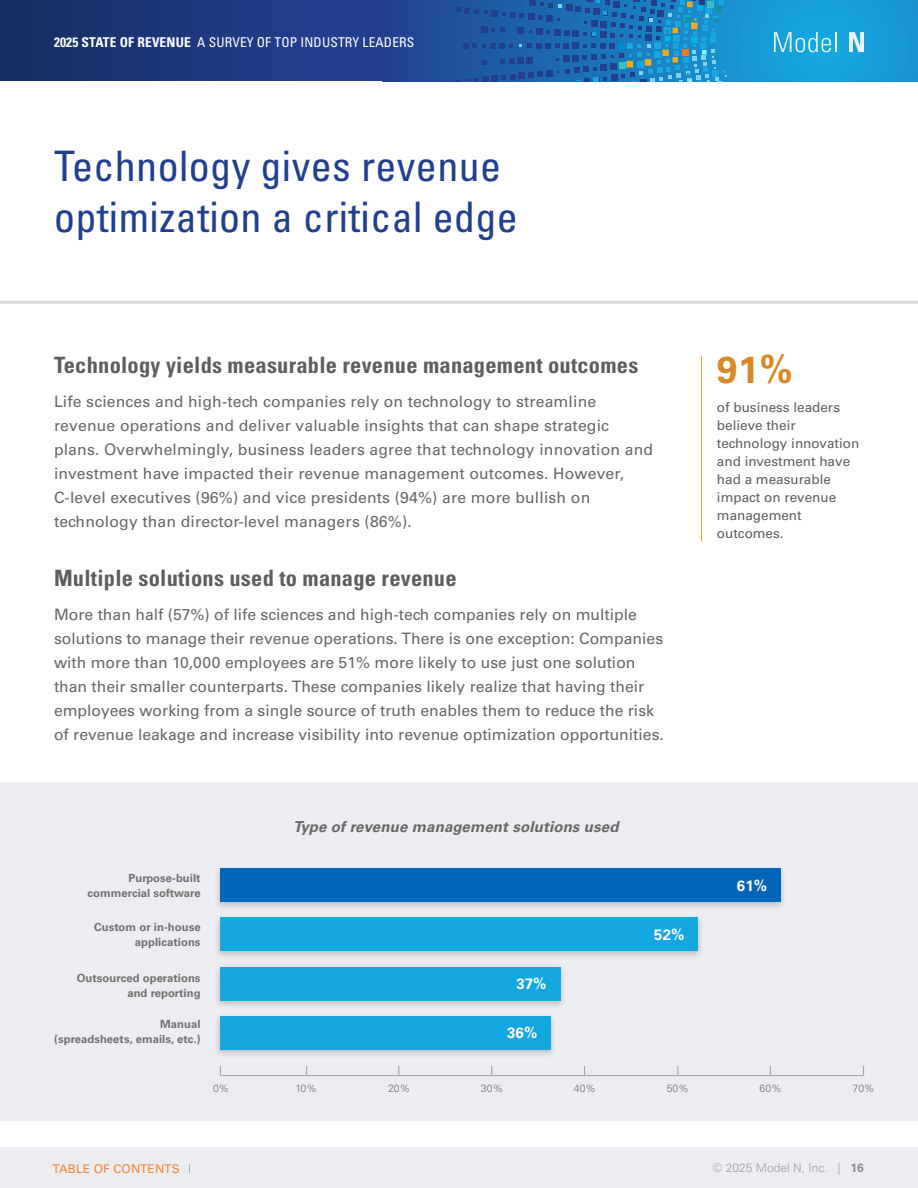
<style>
.page{position:relative;width:918px;height:1188px;background:#fff}
.page>*{position:absolute;margin:0;border:0;box-sizing:border-box;transform-origin:0 0}
.H1__no_TOC{font:condensed 42px/51px "Univers LT Pro";letter-spacing:.01em;color:#223f8e}
._25pt{font:700 37.5px "Univers LT Pro 65";color:#d98828}
.H2__no_TOC{font:700 condensed 22.5px "Univers LT Pro";letter-spacing:.01em;color:#5e5e5e}
.Body{font:15.75px/24px "Univers LT Pro 55 Roman";color:#676767}
.H4___Italic{font:italic 700 15px "Univers LT Pro 65";letter-spacing:.01em;color:#676767}
._12pt{font:700 15px "Univers LT Pro 65";letter-spacing:.01em;color:#fff}
.Sidebar_Body___Figure{font:13.5px/18px "Univers LT Pro 55 Roman";color:#5e5e5e}
.t1{font:condensed 13.5px "Univers LT Pro";letter-spacing:.01em;color:#fff}
.t2{font:300 12px "Univers LT Pro 45";color:#a0a0a0}
.t3{font:12px "Univers LT Pro 55 Roman";letter-spacing:.01em;color:#f47721}
.Chart_labels_numbers__R{font:700 11.25px/15px "Univers LT Pro 65";letter-spacing:.005em;color:#707070;text-align:right}
.Chart_labels_numbers__C{font:300 10.5px "Univers LT Pro 45";letter-spacing:.005em;color:#707070}
.s1{font-weight:700}
.s2{font-family:"Univers LT Pro 65";font-weight:700;color:#8d8d8d}
</style>
<div class="page">
<svg style="left:0;top:0;width:456px;height:81px;background:#1d3a7e"></svg>
<div style="left:0;top:782px;width:918px;height:338px;background:#ebedf0"></div>
<svg style="left:456px;top:0;width:462px;height:82px;background:#2083c1"></svg>
<div style="left:0;top:1148px;width:918px;height:40px;background:#ebedf0"></div>
<hr style="left:0;top:301px;width:918px;height:3px;background:#dadce0">
<hr style="left:701px;top:356px;width:1px;height:185px;background:#edab1e">
<hr style="left:221px;top:1075px;width:643px;height:1px;background:#a0a0a0">
<div style="left:214px;top:865px;width:573px;height:46px;background:#7a7a7a;opacity:.4"></div>
<div style="left:220px;top:868px;width:561px;height:34px;background:#0166b9"></div>
<div style="left:214px;top:914px;width:490px;height:46px;background:#7a7a7a;opacity:.4"></div>
<div style="left:220px;top:917px;width:478px;height:34px;background:#15a7e0"></div>
<div style="left:214px;top:964px;width:352px;height:46px;background:#7a7a7a;opacity:.4"></div>
<div style="left:220px;top:967px;width:340px;height:34px;background:#15a7e0"></div>
<div style="left:214px;top:1013px;width:343px;height:46px;background:#7a7a7a;opacity:.4"></div>
<div style="left:220px;top:1016px;width:331px;height:34px;background:#15a7e0"></div>
<p class="t1" style="left:54px;top:34px;width:362px"><span class="s1">2025 STATE OF REVENUE</span> A SURVEY OF TOP INDUSTRY LEADERS</p>
<p class="H1__no_TOC" style="left:54px;top:139px;width:465px">Technology gives revenue optimization a critical edge</p>
<p class="H2__no_TOC" style="left:54px;top:351px;width:586px">Technology yields measurable revenue management outcomes</p>
<p class="Body" style="left:54px;top:389px;width:601px">Life sciences and high-tech companies rely on technology to streamline revenue operations and deliver valuable insights that can shape strategic plans. Overwhelmingly, business leaders agree that technology innovation and investment have impacted their revenue management outcomes. However, C-level executives (96%) and vice presidents (94%) are more bullish on technology than director-level managers (86%).</p>
<p class="H2__no_TOC" style="left:54px;top:564px;width:404px">Multiple solutions used to manage revenue</p>
<p class="Body" style="left:54px;top:602px;width:611px">More than half (57%) of life sciences and high-tech companies rely on multiple solutions to manage their revenue operations. There is one exception: Companies with more than 10,000 employees are 51% more likely to use just one solution than their smaller counterparts. These companies likely realize that having their employees working from a single source of truth enables them to reduce the risk of revenue leakage and increase visibility into revenue optimization opportunities.</p>
<p class="Chart_labels_numbers__R" style="left:88px;top:870px;width:115px">Purpose-built commercial software</p>
<p class="Chart_labels_numbers__R" style="left:94px;top:919px;width:108px">Custom or in-house applications</p>
<p class="Chart_labels_numbers__R" style="left:77px;top:970px;width:125px">Outsourced operations and reporting</p>
<p class="Chart_labels_numbers__R" style="left:54px;top:1016px;width:148px">Manual<br>(spreadsheets, emails, etc.)</p>
<p class="H4___Italic" style="left:293px;top:816px;width:327px">Type of revenue management solutions used</p>
<p class="_12pt" style="left:516px;top:973px;width:32px">37%</p>
<p class="_12pt" style="left:507px;top:1023px;width:32px">36%</p>
<p class="_12pt" style="left:654px;top:924px;width:32px">52%</p>
<p class="_25pt" style="left:717px;top:344px;width:77px">91%</p>
<p class="Sidebar_Body___Figure" style="left:717px;top:398px;width:144px">of business leaders believe their technology innovation and investment have had a measurable impact on revenue management outcomes.</p>
<p class="_12pt" style="left:737px;top:875px;width:32px">61%</p>
<p class="Chart_labels_numbers__C" style="left:213px;top:1081px;width:18px">0%</p>
<p class="Chart_labels_numbers__C" style="left:296px;top:1081px;width:23px">10%</p>
<p class="Chart_labels_numbers__C" style="left:388px;top:1081px;width:24px">20%</p>
<p class="Chart_labels_numbers__C" style="left:481px;top:1081px;width:24px">30%</p>
<p class="Chart_labels_numbers__C" style="left:574px;top:1081px;width:24px">40%</p>
<p class="Chart_labels_numbers__C" style="left:667px;top:1081px;width:24px">50%</p>
<p class="Chart_labels_numbers__C" style="left:760px;top:1081px;width:24px">60%</p>
<p class="Chart_labels_numbers__C" style="left:852px;top:1081px;width:24px">70%</p>
<p class="t3" style="left:53px;top:1160px;width:129px">TABLE OF CONTENTS</p>
<p class="t2" style="left:713px;top:1160px;width:153px">© 2025 Model N, Inc. | <span class="s2">16</span></p>
</div>
